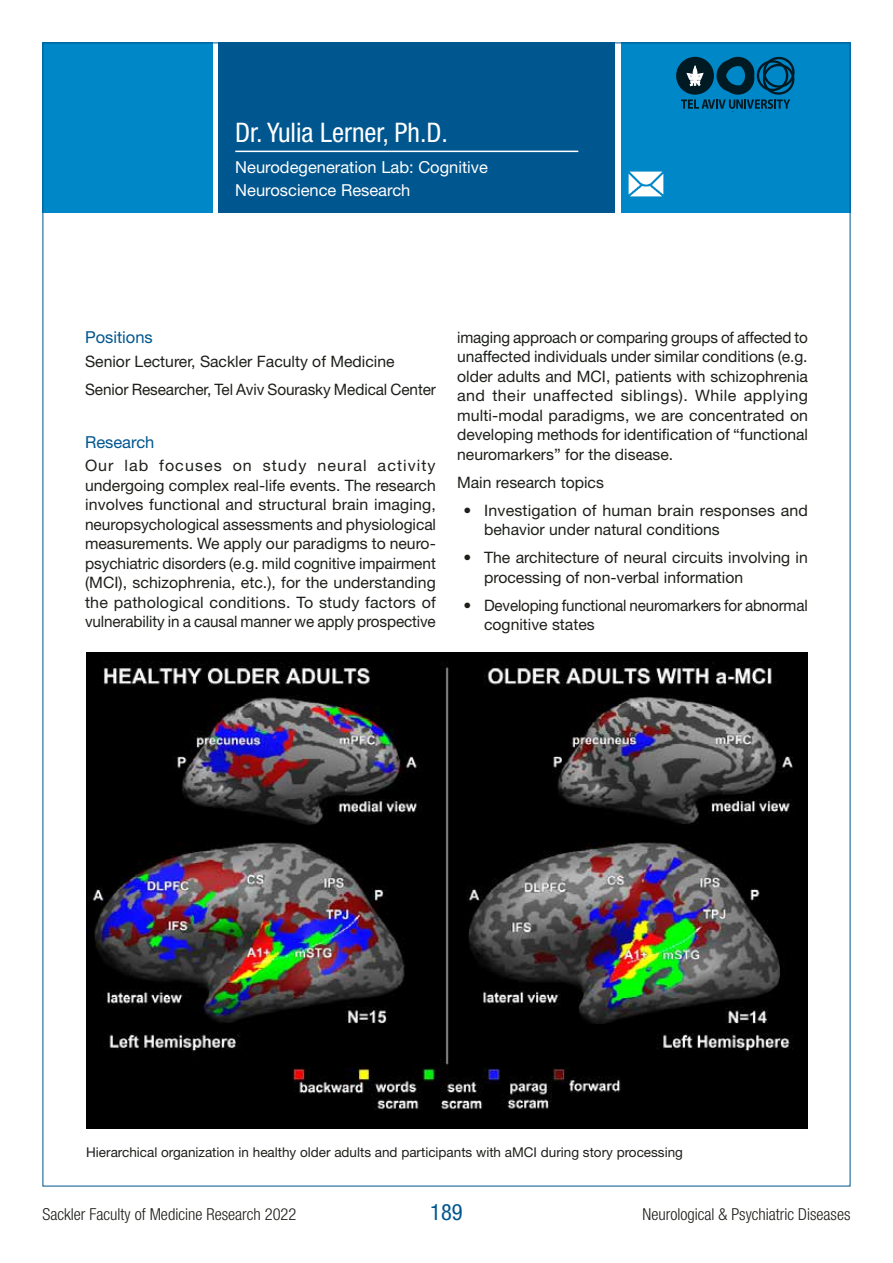
<style>
.page{position:relative;width:893px;height:1263px;background:#fff}
.page>*{position:absolute;margin:0;border:0;box-sizing:border-box;transform-origin:0 0}
.t1{font:condensed 27px "Helvetica Neue LT Std";color:#fff}
.t2{font:condensed 22.5px "Helvetica Neue LT Std";color:#00568e}
.t3{font:300 condensed 16.5px "Helvetica Neue LT Std";color:#1d201a}
.t4{font:16.5px/22.5px "Helvetica Neue LT Std";color:#fff}
.t5{font:16.5px "Helvetica Neue LT Std";color:#00568e}
.t6{font:15.75px/19.5px "Helvetica Neue LT Std";color:#1d201a}
.t7{font:13.5px "Helvetica Neue LT Std";color:#1d201a}
</style>
<div class="page">
<div style="left:218px;top:43px;width:397px;height:170px;background:#00568e"></div>
<div style="left:621px;top:43px;width:229px;height:170px;background:#0087c8"></div>
<img style="left:628px;top:171px;width:36px;height:26px">
<div style="left:676px;top:57px;width:38px;height:38px;background:#001a24;border-radius:50%"></div>
<svg style="left:681px;top:56px;width:114px;height:53px"></svg>
<div style="left:43px;top:43px;width:170px;height:170px;background:#0087c8"></div>
<hr style="left:235px;top:151px;width:343px;height:1px;background:#fff">
<img style="left:86px;top:653px;width:722px;height:476px">
<h1 class="t1" style="left:235px;top:117px;width:214px">Dr. Yulia Lerner, Ph.D.</h1>
<p class="t4" style="left:235px;top:156px;width:254px">Neurodegeneration Lab: Cognitive<br>Neuroscience Research</p>
<p class="t5" style="left:85px;top:328px;width:69px">Positions</p>
<p class="t6" style="left:85px;top:347px;width:352px;line-height:28px">Senior Lecturer, Sackler Faculty of Medicine<br>Senior Researcher, Tel Aviv Sourasky Medical Center</p>
<p class="t5" style="left:85px;top:432px;width:71px">Research</p>
<p class="t6" style="left:85px;top:456px;width:353px;text-align:justify">Our lab focuses on study neural activity undergoing complex real-life events. The research involves functional and structural brain imaging, neuropsychological assessments and physiological measurements. We apply our paradigms to neuro&shy;psychiatric disorders (e.g. mild cognitive impairment (MCI), schizophrenia, etc.), for the understanding the pathological conditions. To study factors of vulnerability in a causal manner we apply prospective</p>
<p class="t6" style="left:457px;top:327px;width:352px;text-align:justify">imaging approach or comparing groups of affected to unaffected individuals under similar conditions (e.g. older adults and MCI, patients with schizophrenia and their unaffected siblings). While applying multi-modal paradigms, we are concentrated on developing methods for identification of “functional neuromarkers” for the disease.</p>
<p class="t6" style="left:457px;top:472px;width:148px">Main research topics</p>
<p class="t6" style="left:484px;top:500px;width:325px;text-indent:-21px">• Investigation of human brain responses and behavior under natural conditions</p>
<p class="t6" style="left:484px;top:548px;width:325px;text-indent:-21px">• The architecture of neural circuits involving in processing of non-verbal information</p>
<p class="t6" style="left:484px;top:595px;width:325px;text-indent:-21px">• Developing functional neuromarkers for abnormal cognitive states</p>
<p class="t7" style="left:86px;top:1144px;width:598px">Hierarchical organization in healthy older adults and participants with aMCI during story processing</p>
<p class="t3" style="left:43px;top:1205px;width:255px">Sackler Faculty of Medicine Research 2022</p>
<h2 class="t2" style="left:430px;top:1199px;width:34px">189</h2>
<p class="t3" style="left:643px;top:1205px;width:209px">Neurological &amp; Psychiatric Diseases</p>
</div>
